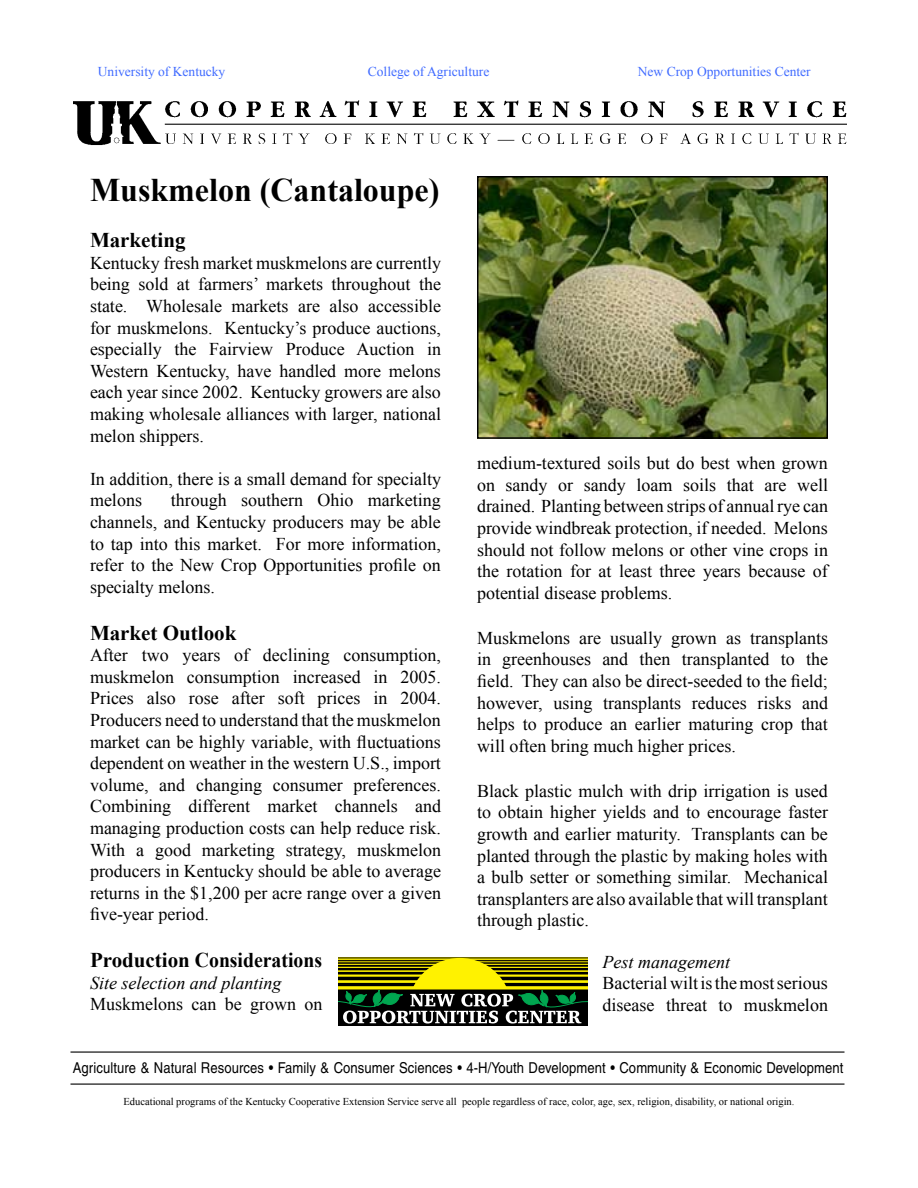
<style>
.page{position:relative;width:918px;height:1188px;background:#fff}
.page>*{position:absolute;margin:0;border:0;box-sizing:border-box;transform-origin:0 0}
.t1{font:700 33px "Times New Roman";color:#000}
.t2{font:700 21px "Times New Roman";color:#000}
.t3{font:18px/21.6px "Times New Roman";color:#000;text-align:justify}
.t4{font:italic 18px "Times New Roman";color:#000}
.t5{font:15px "Helvetica";letter-spacing:.01em;color:#000;scale:.87 1}
.t6{font:13.5px "Times New Roman";color:#406bff}
.t7{font:10.5px "Times New Roman";color:#000}
</style>
<div class="page">
<svg style="left:338px;top:959px;width:250px;height:67px;background:#464f2b"></svg>
<hr style="left:338px;top:986px;width:250px;height:3px;background:#fff200">
<hr style="left:338px;top:980px;width:250px;height:3px;background:#fff200">
<hr style="left:338px;top:975px;width:250px;height:2px;background:#fff200">
<hr style="left:338px;top:970px;width:250px;height:2px;background:#fff200">
<hr style="left:338px;top:967px;width:250px;height:1px;background:#fff200">
<hr style="left:338px;top:964px;width:250px;height:1px;background:#fff200">
<hr style="left:338px;top:961px;width:250px;height:1px;background:#fff200">
<hr style="left:338px;top:958px;width:250px;height:1px;background:#fff200">
<img style="left:73px;top:100px;width:774px;height:46px">
<hr style="left:70px;top:1051px;width:774px;height:2px;background:#000">
<hr style="left:70px;top:1084px;width:774px;height:1px;background:#000">
<img style="left:480px;top:179px;width:345px;height:257px">
<div style="left:477px;top:176px;width:351px;height:263px;border:2px solid #000"></div>
<p class="t6" style="left:98px;top:62px;width:129px">University of Kentucky</p>
<p class="t6" style="left:368px;top:62px;width:123px">College of Agriculture</p>
<p class="t6" style="left:638px;top:62px;width:174px">New Crop Opportunities Center</p>
<h1 class="t1" style="left:90px;top:167px;width:351px">Muskmelon (Cantaloupe)</h1>
<p class="t2" style="left:90px;top:226px;width:97px">Marketing</p>
<p class="t3" style="left:90px;top:252px;width:353px">Kentucky fresh market muskmelons are currently being sold at farmers’ markets throughout the state. Wholesale markets are also accessible for muskmelons. Kentucky’s produce auctions, especially the Fairview Produce Auction in Western Kentucky, have handled more melons each year since 2002. Kentucky growers are also making wholesale alliances with larger, national melon shippers.</p>
<p class="t3" style="left:90px;top:468px;width:353px">In addition, there is a small demand for specialty melons</p>
<p class="t3" style="left:90px;top:489px;width:352px;text-indent:81px">through southern Ohio marketing channels, and Kentucky producers may be able to tap into this market. For more information, refer to the New Crop Opportunities profile on specialty melons.</p>
<p class="t2" style="left:90px;top:618px;width:148px">Market Outlook</p>
<p class="t3" style="left:90px;top:644px;width:353px">After two years of declining consumption, muskmelon consumption increased in 2005.<br>Prices also rose after soft prices in 2004.<br>Producers need to understand that the muskmelon market can be highly variable, with fluctuations dependent on weather in the western U.S., import volume, and changing consumer preferences.<br>Combining different market channels and managing production costs can help reduce risk.<br>With a good marketing strategy, muskmelon producers in Kentucky should be able to average returns in the $1,200 per acre range over a given five-year period.</p>
<p class="t2" style="left:90px;top:946px;width:234px">Production Considerations</p>
<p class="t4" style="left:90px;top:970px;width:193px">Site selection and planting</p>
<p class="t3" style="left:90px;top:993px;width:234px">Muskmelons can be grown on</p>
<p class="t3" style="left:477px;top:452px;width:353px">medium-textured soils but do best when grown on sandy or sandy loam soils that are well drained. Planting between strips of annual rye can provide windbreak protection, if needed. Melons should not follow melons or other vine crops in the rotation for at least three years because of potential disease problems.</p>
<p class="t3" style="left:477px;top:627px;width:353px">Muskmelons are usually grown as transplants in greenhouses and then transplanted to the field. They can also be direct-seeded to the field; however, using transplants reduces risks and helps to produce an earlier maturing crop that will often bring much higher prices.</p>
<p class="t3" style="left:477px;top:780px;width:353px">Black plastic mulch with drip irrigation is used to obtain higher yields and to encourage faster growth and earlier maturity. Transplants can be planted through the plastic by making holes with a bulb setter or something similar. Mechanical transplanters are also available that will transplant through plastic.</p>
<p class="t4" style="left:603px;top:949px;width:129px">Pest management</p>
<p class="t3" style="left:603px;top:972px;width:227px">Bacterial wilt is the most serious disease threat to muskmelon</p>
<p class="t5" style="left:73px;top:1059px;width:888px">Agriculture &amp; Natural Resources • Family &amp; Consumer Sciences • 4-H/Youth Development • Community &amp; Economic Development</p>
<p class="t7" style="left:124px;top:1095px;width:672px">Educational programs of the Kentucky Cooperative Extension Service serve all people regardless of race, color, age, sex, religion, disability, or national origin.</p>
</div>
